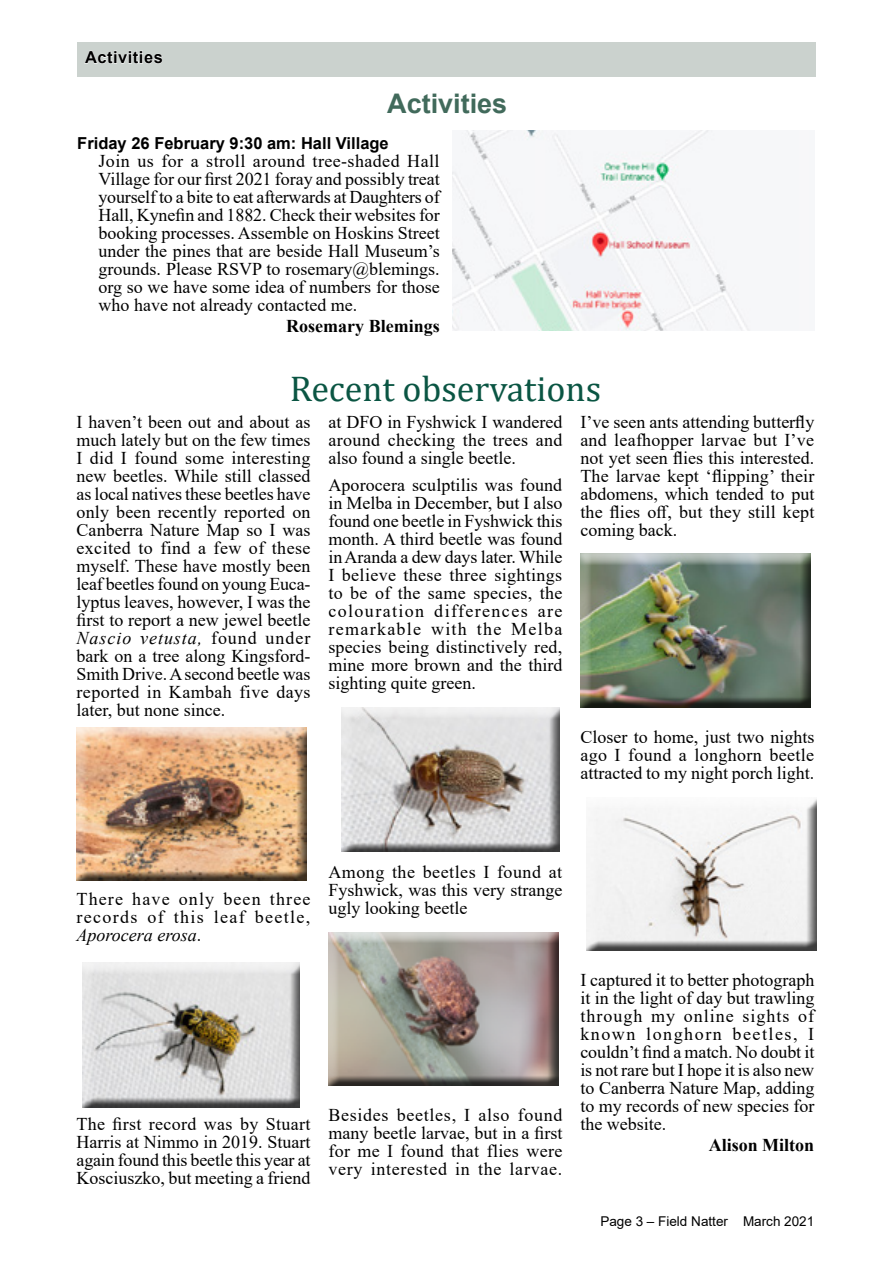
<style>
.page{position:relative;width:893px;height:1263px;background:#fff}
.page>*{position:absolute;margin:0;border:0;box-sizing:border-box;transform-origin:0 0}
.Story_heading{font:36px "Cambria";color:#0a5543}
.Heading_1{font:700 27px "Arial";color:#416a5b}
.Body_text{font:18px/18px "Times New Roman";color:#000;text-align:justify}
.Trip_Details{font:18px/18px "Times New Roman";color:#000;text-align:justify}
.author{font:700 18px "Times New Roman";color:#000}
.Trip_Name{font:700 16.5px "Arial";color:#000}
.Trip_Name-2{font:700 16.5px "Arial";letter-spacing:.03em;color:#000}
.Footer_right{font:13.5px "Arial";color:#000}
.s1{font-style:italic}
</style>
<div class="page">
<div style="left:77px;top:43px;width:739px;height:34px;background:#cbd2ce"></div>
<img style="left:452px;top:131px;width:298px;height:199px">
<div style="left:574px;top:547px;width:247px;height:163px;background:#000;opacity:.75"></div>
<div style="left:336px;top:700px;width:234px;height:154px;background:#000;opacity:.75"></div>
<div style="left:76px;top:955px;width:235px;height:155px;background:#000;opacity:.75"></div>
<div style="left:322px;top:925px;width:247px;height:162px;background:#000;opacity:.75"></div>
<div style="left:69px;top:720px;width:248px;height:166px;background:#000;opacity:.75"></div>
<div style="left:581px;top:791px;width:246px;height:162px;background:#000;opacity:.75"></div>
<svg style="left:84px;top:50px;width:79px;height:14px"></svg>
<p class="Trip_Name-2" style="left:85px;top:46px;width:79px">Activities</p>
<p class="Heading_1" style="left:387px;top:85px;width:122px">Activities</p>
<p class="Trip_Name" style="left:77px;top:131px;width:313px">Friday 26 February 9:30 am: Hall Village</p>
<p class="Trip_Details" style="left:99px;top:151px;width:343px">Join us for a stroll around tree-shaded Hall Village for our first 2021 foray and possibly treat yourself to a bite to eat afterwards at Daughters of Hall, Kynefin and 1882. Check their websites for booking processes. Assemble on Hoskins Street under the pines that are beside Hall Museum’s grounds. Please RSVP to rosemary@blemings. org so we have some idea of numbers for those who have not already contacted me.</p>
<p class="author" style="left:286px;top:313px;width:155px">Rosemary Blemings</p>
<p class="Story_heading" style="left:290px;top:367px;width:313px">Recent observations</p>
<p class="Body_text" style="left:77px;top:412px;width:236px">I haven’t been out and about as much lately but on the few times I did I found some interesting new beetles. While still classed as local natives these beetles have only been recently reported on Canberra Nature Map so I was excited to find a few of these myself. These have mostly been leaf beetles found on young Euca&shy;lyptus leaves, however, I was the first to report a new jewel beetle <span class="s1">Nascio vetusta,</span> found under bark on a tree along Kingsford-Smith Drive. A second beetle was reported in Kambah five days later, but none since.</p>
<p class="Body_text" style="left:580px;top:412px;width:235px">I’ve seen ants attending butterfly and leafhopper larvae but I’ve not yet seen flies this interested.<br>The larvae kept ‘flipping’ their abdomens, which tended to put the flies off, but they still kept coming back.</p>
<p class="Body_text" style="left:328px;top:412px;width:236px">at DFO in Fyshwick I wandered around checking the trees and also found a single beetle.</p>
<p class="Body_text" style="left:328px;top:475px;width:236px">Aporocera sculptilis was found in Melba in December, but I also found one beetle in Fyshwick this month. A third beetle was found in Aranda a dew days later. While I believe these three sightings to be of the same species, the colouration differences are remarkable with the Melba species being distinctively red, mine more brown and the third sighting quite green.</p>
<p class="Body_text" style="left:580px;top:727px;width:235px">Closer to home, just two nights ago I found a longhorn beetle attracted to my night porch light.</p>
<p class="Body_text" style="left:77px;top:889px;width:235px">There have only been three records of this leaf beetle, <span class="s1">Aporocera erosa</span>.</p>
<p class="Body_text" style="left:328px;top:862px;width:235px">Among the beetles I found at Fyshwick, was this very strange ugly looking beetle</p>
<p class="Body_text" style="left:77px;top:1114px;width:235px">The first record was by Stuart Harris at Nimmo in 2019. Stuart again found this beetle this year at Kosciuszko, but meeting a friend</p>
<p class="Body_text" style="left:328px;top:1105px;width:236px">Besides beetles, I also found many beetle larvae, but in a first for me I found that flies were very interested in the larvae.</p>
<p class="Body_text" style="left:580px;top:970px;width:235px">I captured it to better photograph it in the light of day but trawling through my online sights of known longhorn beetles, I couldn’t find a match. No doubt it is not rare but I hope it is also new to Canberra Nature Map, adding to my records of new species for the website.</p>
<p class="author" style="left:709px;top:1132px;width:107px">Alison Milton</p>
<p class="Footer_right" style="left:600px;top:1212px;width:215px">Page 3 – Field Natter March 2021</p>
</div>
